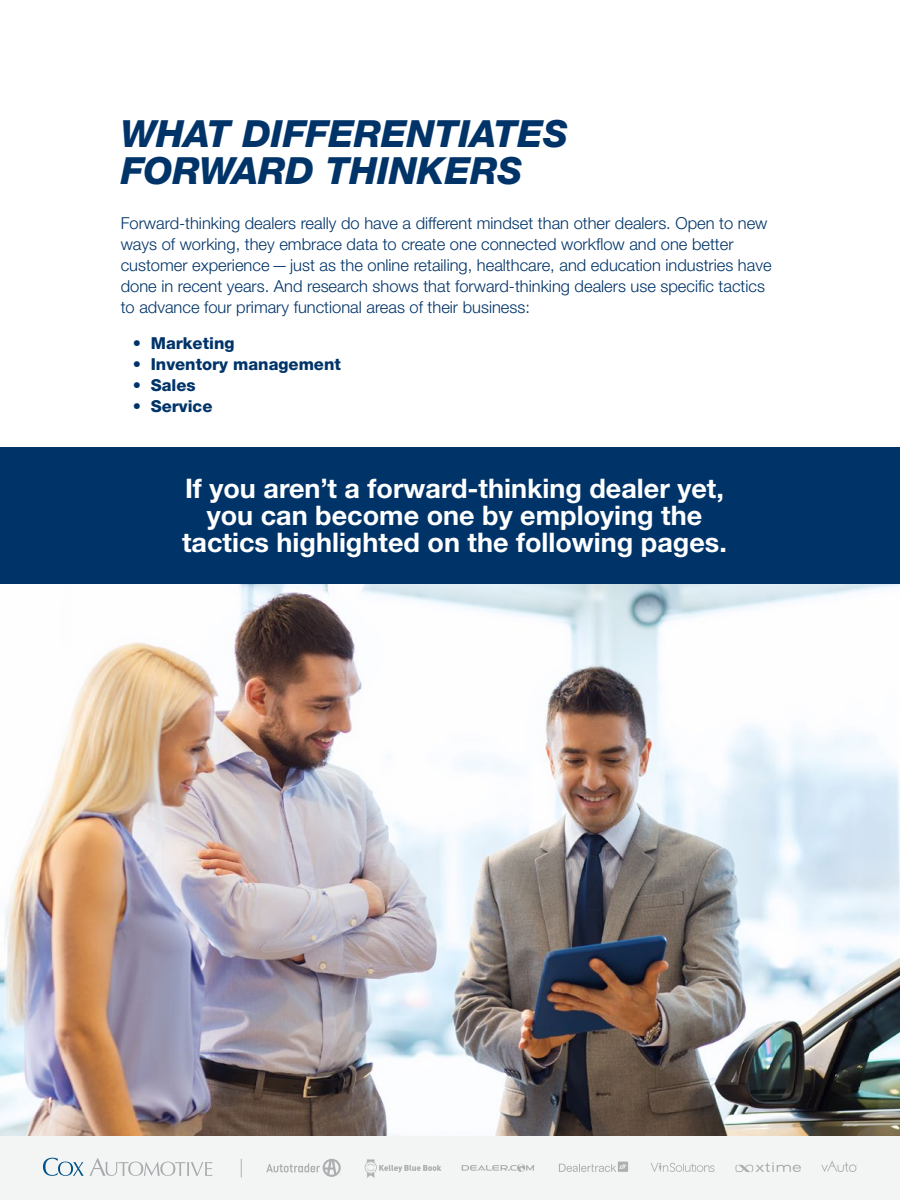
<style>
.page{position:relative;width:900px;height:1200px;background:#fff}
.page>*{position:absolute;margin:0;border:0;box-sizing:border-box;transform-origin:0 0}
.t1{font:italic 800 37.5px/37.5px "Helvetica Neue LT Std";color:#003469}
.t2{font:700 27px/27px "Helvetica Neue LT Pro";color:#fff;text-align:center}
.t3{font:300 16.5px/21px "Helvetica Neue LT Std";color:#003469}
.t4{font:800 16.5px "Helvetica Neue LT Std";color:#003469}
</style>
<div class="page">
<img style="left:0;top:584px;width:900px;height:552px">
<div style="left:0;top:1136px;width:900px;height:64px;background:#f3f4f4"></div>
<svg style="left:462px;top:1164px;width:73px;height:8px"></svg>
<svg style="left:650px;top:1163px;width:65px;height:9px"></svg>
<svg style="left:735px;top:1162px;width:66px;height:10px"></svg>
<svg style="left:241px;top:1159px;width:1px;height:19px"></svg>
<svg style="left:364px;top:1159px;width:77px;height:19px"></svg>
<svg style="left:266px;top:1159px;width:75px;height:18px"></svg>
<svg style="left:43px;top:1158px;width:41px;height:18px"></svg>
<svg style="left:90px;top:1158px;width:122px;height:18px"></svg>
<svg style="left:559px;top:1162px;width:69px;height:10px"></svg>
<svg style="left:821px;top:1161px;width:36px;height:11px"></svg>
<div style="left:0;top:448px;width:900px;height:136px;background:#003469"></div>
<h1 class="t1" style="left:121px;top:114px;width:449px">WHAT DIFFERENTIATES<br>FORWARD THINKERS</h1>
<p class="t3" style="left:121px;top:213px;width:652px">Forward-thinking dealers really do have a different mindset than other dealers. Open to new ways of working, they embrace data to create one connected workflow and one better customer experience—just as the online retailing, healthcare, and education industries have done in recent years. And research shows that forward-thinking dealers use specific tactics to advance four primary functional areas of their business:</p>
<p class="t4" style="left:133px;top:334px;width:103px">• Marketing</p>
<p class="t4" style="left:133px;top:355px;width:210px">• Inventory management</p>
<p class="t4" style="left:133px;top:376px;width:64px">• Sales</p>
<p class="t4" style="left:133px;top:397px;width:81px">• Service</p>
<h2 class="t2" style="left:182px;top:475px;width:546px">If you aren’t a forward-thinking dealer yet, you can become one by employing the tactics highlighted on the following pages.</h2>
</div>
